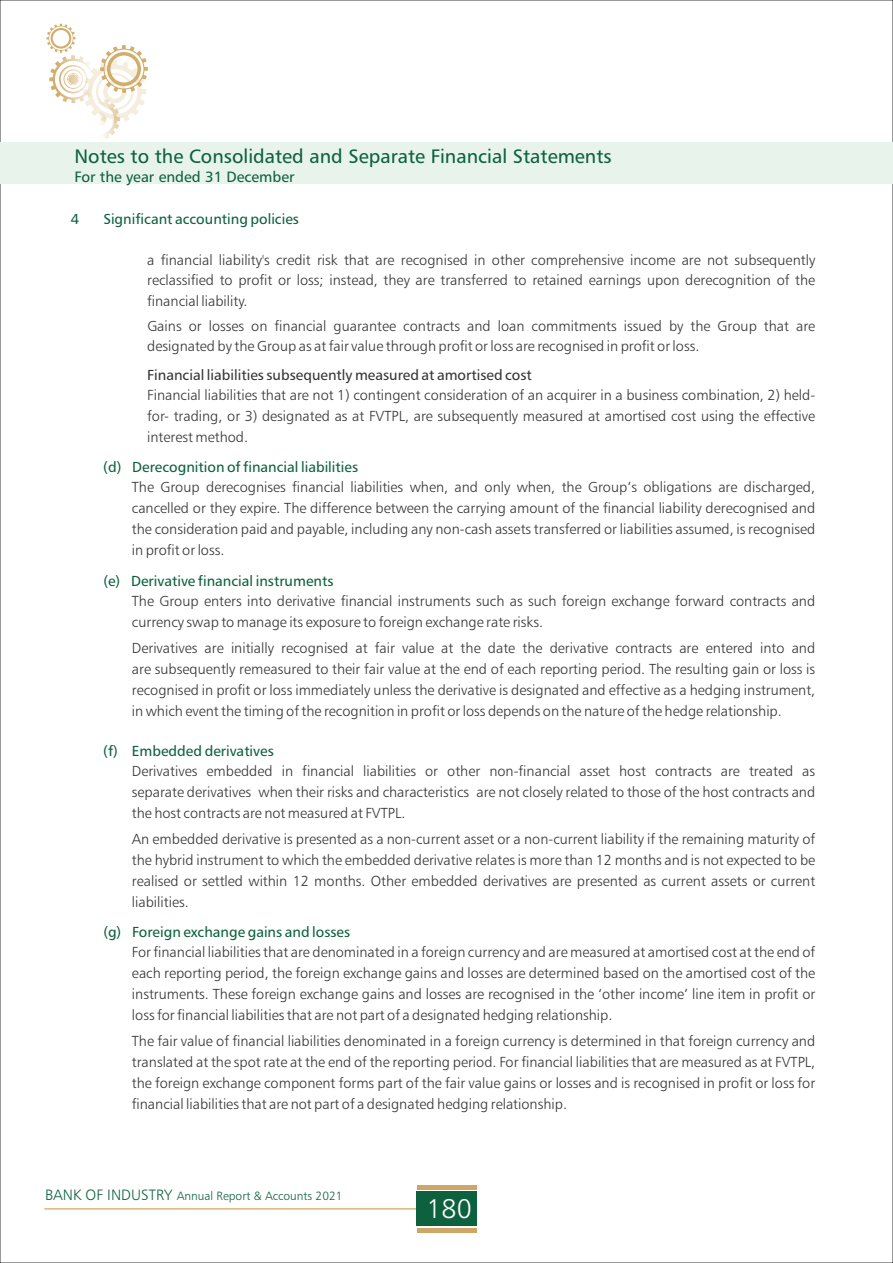
<style>
.page{position:relative;width:893px;height:1263px;background:#fff}
.page>*{position:absolute;margin:0;border:0;box-sizing:border-box;transform-origin:0 0}
.t1{font:27px "Humanist 777 BT Light B";color:#fefefe}
.t2{font:19.5px "Humanist 777 BT Roman B";color:#0e613f}
.t3{font:15px "Humanist 777 BT Roman B";color:#0e613f}
.t4{font:14.55px/20.9px "Humanist 777 BT Light B";color:#373435;text-align:justify}
.t5{font:14.55px "Humanist 777 BT Roman B";color:#0e613f}
.t6{font:14.55px "Humanist 777 BT Roman B";color:#373435}
.t7{font:12px "Humanist 777 BT Light B";color:#0e613f}
.s1{font-size:15px}
</style>
<div class="page">
<hr style="left:44px;top:1208px;width:416px;height:1px;background:#d2ae6d">
<div style="left:417px;top:1185px;width:60px;height:5px;background:#cea766"></div>
<div style="left:417px;top:1227px;width:60px;height:5px;background:#cea766"></div>
<div style="left:416px;top:1192px;width:61px;height:34px;background:#0e613f"></div>
<div style="left:0;top:142px;width:892px;height:42px;background:#e8f4eb"></div>
<svg style="left:46px;top:24px;width:102px;height:115px"></svg>
<h2 class="t2" style="left:75px;top:148px;width:539px">Notes to the Consolidated and Separate Financial Statements</h2>
<p class="t3" style="left:75px;top:170px;width:222px">For the year ended 31 December</p>
<p class="t5" style="left:71px;top:213px;width:10px">4</p>
<p class="t5" style="left:103px;top:213px;width:197px">Significant accounting policies</p>
<p class="t4" style="left:147px;top:250px;width:670px">a financial liability's credit risk that are recognised in other comprehensive income are not subsequently reclassified to profit or loss; instead, they are transferred to retained earnings upon derecognition of the financial liability.</p>
<p class="t4" style="left:147px;top:316px;width:670px">Gains or losses on financial guarantee contracts and loan commitments issued by the Group that are designated by the Group as at fair value through profit or loss are recognised in profit or loss.</p>
<p class="t6" style="left:147px;top:369px;width:386px">Financial liabilities subsequently measured at amortised cost</p>
<p class="t4" style="left:147px;top:386px;width:670px">Financial liabilities that are not 1) contingent consideration of an acquirer in a business combination, 2) held&shy;for- trading, or 3) designated as at FVTPL, are subsequently measured at amortised cost using the effective interest method.</p>
<p class="t5" style="left:103px;top:461px;width:256px">(d) Derecognition of financial liabilities</p>
<p class="t4" style="left:132px;top:478px;width:685px">The Group derecognises financial liabilities when, and only when, the Group’s obligations are discharged, cancelled or they expire. The difference between the carrying amount of the financial liability derecognised and the consideration paid and payable, including any non-cash assets transferred or liabilities assumed, is recognised in profit or loss.</p>
<p class="t5" style="left:103px;top:574px;width:232px">(e) Derivative financial instruments</p>
<p class="t4" style="left:132px;top:591px;width:685px">The Group enters into derivative financial instruments such as such foreign exchange forward contracts and currency swap to manage its exposure to foreign exchange rate risks.</p>
<p class="t4" style="left:132px;top:639px;width:685px">Derivatives are initially recognised at fair value at the date the derivative contracts are entered into and are subsequently remeasured to their fair value at the end of each reporting period. The resulting gain or loss is recognised in profit or loss immediately unless the derivative is designated and effective as a hedging instrument, in which event the timing of the recognition in profit or loss depends on the nature of the hedge relationship.</p>
<p class="t5" style="left:103px;top:745px;width:172px">(f) Embedded derivatives</p>
<p class="t4" style="left:132px;top:761px;width:685px">Derivatives embedded in financial liabilities or other non-financial asset host contracts are treated as separate derivatives when their risks and characteristics are not closely related to those of the host contracts and the host contracts are not measured at FVTPL.</p>
<p class="t4" style="left:132px;top:830px;width:685px">An embedded derivative is presented as a non-current asset or a non-current liability if the remaining maturity of the hybrid instrument to which the embedded derivative relates is more than 12 months and is not expected to be realised or settled within 12 months. Other embedded derivatives are presented as current assets or current liabilities.</p>
<p class="t5" style="left:103px;top:926px;width:248px">(g) Foreign exchange gains and losses</p>
<p class="t4" style="left:132px;top:943px;width:685px">For financial liabilities that are denominated in a foreign currency and are measured at amortised cost at the end of each reporting period, the foreign exchange gains and losses are determined based on the amortised cost of the instruments. These foreign exchange gains and losses are recognised in the ‘other income’ line item in profit or loss for financial liabilities that are not part of a designated hedging relationship.</p>
<p class="t4" style="left:132px;top:1032px;width:685px">The fair value of financial liabilities denominated in a foreign currency is determined in that foreign currency and translated at the spot rate at the end of the reporting period. For financial liabilities that are measured as at FVTPL, the foreign exchange component forms part of the fair value gains or losses and is recognised in profit or loss for financial liabilities that are not part of a designated hedging relationship.</p>
<p class="t7" style="left:45px;top:1190px;width:299px"><span class="s1">BANK OF INDUSTRY</span> Annual Report &amp; Accounts 2021</p>
<h1 class="t1" style="left:426px;top:1198px;width:47px">180</h1>
</div>
